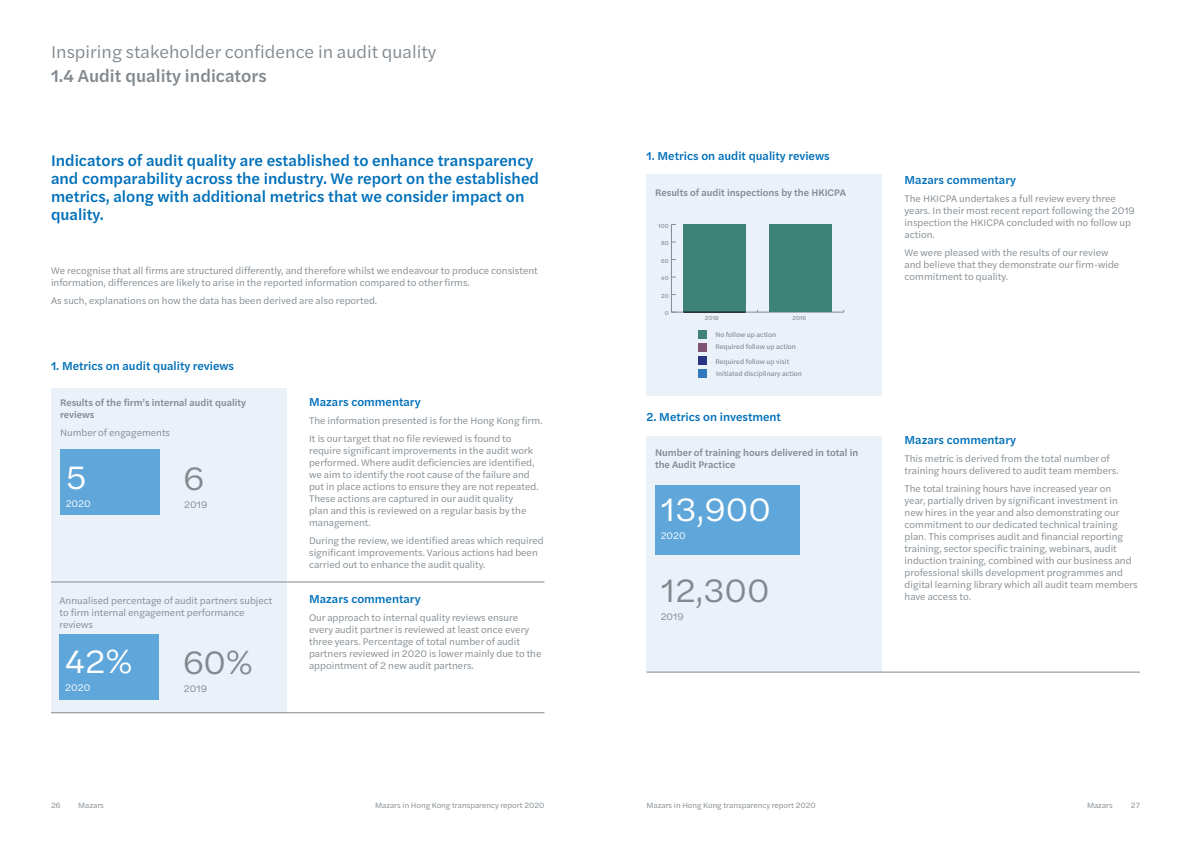
<style>
.page{position:relative;width:1191px;height:842px;background:#fff}
.page>*{position:absolute;margin:0;border:0;box-sizing:border-box;transform-origin:0 0}
.t1{font:34px "Halyard Text";color:#fff}
.t2{font:34px "Halyard Text";color:#81898f}
.t3{font:18px "Halyard Text";color:#81898f}
.t4{font:500 18px "Halyard Text";color:#81898f}
.t5{font:500 16px/18px "Halyard Text";color:#0070b9}
.t6{font:500 12px "Halyard Text";color:#0070b9}
.t7{font:10px/12px "Halyard Text";color:#81898f}
.t8{font:500 10px/12px "Halyard Text";color:#81898f}
.t9{font:10px "Halyard Text";color:#fff}
.t10{font:8px "Halyard Text";color:#81898f}
.t11{font:7px/12.7px "Halyard Text";color:#838990}
.t12{font:6px "Halyard Text";color:#838990}
</style>
<div class="page">
<div style="left:51px;top:388px;width:235px;height:325px;background:#ebf1f9"></div>
<div style="left:646px;top:174px;width:236px;height:222px;background:#ebf1f9"></div>
<hr style="left:51px;top:582px;width:493px;height:1px;background:#81898f">
<div style="left:60px;top:634px;width:99px;height:65px;background:#5fa6da"></div>
<div style="left:60px;top:450px;width:99px;height:65px;background:#5fa6da"></div>
<div style="left:698px;top:330px;width:9px;height:9px;background:#3e8375"></div>
<div style="left:698px;top:343px;width:9px;height:8px;background:#805375"></div>
<div style="left:698px;top:356px;width:9px;height:9px;background:#2b3483"></div>
<hr style="left:671px;top:312px;width:172px;height:1px;background:#838990">
<hr style="left:671px;top:224px;width:1px;height:88px;background:#838990">
<div style="left:683px;top:224px;width:62px;height:88px;background:#3e8375"></div>
<div style="left:769px;top:224px;width:62px;height:88px;background:#3e8375"></div>
<hr style="left:683px;top:312px;width:62px;height:1px;background:#000">
<div style="left:698px;top:370px;width:9px;height:8px;background:#3178bd"></div>
<div style="left:646px;top:436px;width:236px;height:236px;background:#ebf1f9"></div>
<div style="left:655px;top:485px;width:144px;height:69px;background:#5fa6da"></div>
<hr style="left:646px;top:672px;width:494px;height:1px;background:#81898f">
<hr style="left:51px;top:712px;width:493px;height:1px;background:#81898f">
<h2 class="t3" style="left:51px;top:39px;width:387px">Inspiring stakeholder confidence in audit quality</h2>
<h2 class="t4" style="left:51px;top:63px;width:217px">1.4 Audit quality indicators</h2>
<h3 class="t5" style="left:51px;top:151px;width:489px">Indicators of audit quality are established to enhance transparency and comparability across the industry. We report on the established metrics, along with additional metrics that we consider impact on quality.</h3>
<p class="t7" style="left:51px;top:264px;width:488px">We recognise that all firms are structured differently, and therefore whilst we endeavour to produce consistent information, differences are likely to arise in the reported information compared to other firms.</p>
<p class="t7" style="left:51px;top:294px;width:328px">As such, explanations on how the data has been derived are also reported.</p>
<p class="t6" style="left:51px;top:357px;width:185px">1. Metrics on audit quality reviews</p>
<p class="t8" style="left:60px;top:396px;width:187px">Results of the firm’s internal audit quality reviews</p>
<p class="t7" style="left:60px;top:427px;width:112px">Number of engagements</p>
<h1 class="t1" style="left:66px;top:453px;width:22px">5</h1>
<p class="t9" style="left:66px;top:496px;width:27px">2020</p>
<h1 class="t2" style="left:184px;top:453px;width:21px">6</h1>
<p class="t7" style="left:184px;top:498px;width:25px">2019</p>
<p class="t7" style="left:60px;top:594px;width:214px">Annualised percentage of audit partners subject to firm internal engagement performance reviews</p>
<h1 class="t1" style="left:65px;top:637px;width:69px">42%</h1>
<p class="t9" style="left:65px;top:680px;width:27px">2020</p>
<h1 class="t2" style="left:184px;top:638px;width:71px">60%</h1>
<p class="t7" style="left:184px;top:682px;width:25px">2019</p>
<p class="t6" style="left:309px;top:393px;width:113px">Mazars commentary</p>
<p class="t7" style="left:309px;top:411px;width:235px;line-height:18px">The information presented is for the Hong Kong firm.<br>It is our target that no file reviewed is found to</p>
<p class="t7" style="left:309px;top:444px;width:231px">require significant improvements in the audit work performed. Where audit deficiencies are identified, we aim to identify the root cause of the failure and put in place actions to ensure they are not repeated.<br>These actions are captured in our audit quality<br>plan and this is reviewed on a regular basis by the management.</p>
<p class="t7" style="left:309px;top:534px;width:236px">During the review, we identified areas which required significant improvements. Various actions had been carried out to enhance the audit quality.</p>
<p class="t6" style="left:309px;top:590px;width:113px">Mazars commentary</p>
<p class="t7" style="left:309px;top:611px;width:234px">Our approach to internal quality reviews ensure every audit partner is reviewed at least once every three years. Percentage of total number of audit partners reviewed in 2020 is lower mainly due to the appointment of 2 new audit partners.</p>
<p class="t6" style="left:646px;top:147px;width:185px">1. Metrics on audit quality reviews</p>
<p class="t8" style="left:655px;top:186px;width:192px">Results of audit inspections by the HKICPA</p>
<p class="t12" style="left:658px;top:221px;width:12px">100</p>
<p class="t12" style="left:661px;top:239px;width:9px">80</p>
<p class="t12" style="left:661px;top:256px;width:9px">60</p>
<p class="t12" style="left:661px;top:274px;width:9px">40</p>
<p class="t12" style="left:661px;top:291px;width:9px">20</p>
<p class="t12" style="left:665px;top:309px;width:5px">0</p>
<p class="t12" style="left:705px;top:314px;width:15px">2019</p>
<p class="t12" style="left:792px;top:314px;width:15px">2016</p>
<p class="t11" style="left:715px;top:327px;width:82px">No follow up action<br>Required follow up action</p>
<p class="t11" style="left:715px;top:354px;width:75px">Required follow up visit</p>
<p class="t11" style="left:716px;top:367px;width:87px">Initiated disciplinary action</p>
<p class="t6" style="left:646px;top:408px;width:136px">2. Metrics on investment</p>
<p class="t8" style="left:655px;top:446px;width:205px">Number of training hours delivered in total in the Audit Practice</p>
<h1 class="t1" style="left:660px;top:485px;width:112px">13,900</h1>
<p class="t9" style="left:660px;top:529px;width:27px">2020</p>
<h1 class="t2" style="left:660px;top:566px;width:110px">12,300</h1>
<p class="t7" style="left:660px;top:610px;width:25px">2019</p>
<p class="t6" style="left:904px;top:171px;width:113px">Mazars commentary</p>
<p class="t7" style="left:904px;top:192px;width:232px">The HKICPA undertakes a full review every three years. In their most recent report following the 2019 inspection the HKICPA concluded with no follow up action.</p>
<p class="t7" style="left:904px;top:246px;width:216px">We were pleased with the results of our review and believe that they demonstrate our firm-wide commitment to quality.</p>
<p class="t6" style="left:904px;top:432px;width:113px">Mazars commentary</p>
<p class="t7" style="left:904px;top:453px;width:216px">This metric is derived from the total number of training hours delivered to audit team members.</p>
<p class="t7" style="left:904px;top:483px;width:235px">The total training hours have increased year on<br>year, partially driven by significant investment in new hires in the year and also demonstrating our commitment to our dedicated technical training plan. This comprises audit and financial reporting training, sector specific training, webinars, audit induction training, combined with our business and professional skills development programmes and digital learning library which all audit team members have access to.</p>
<p class="t10" style="left:375px;top:800px;width:171px">Mazars in Hong Kong transparency report 2020</p>
<p class="t10" style="left:646px;top:800px;width:171px">Mazars in Hong Kong transparency report 2020</p>
<p class="t10" style="left:51px;top:800px;width:11px">26</p>
<p class="t10" style="left:78px;top:800px;width:27px">Mazars</p>
<p class="t10" style="left:1087px;top:800px;width:27px">Mazars</p>
<p class="t10" style="left:1131px;top:800px;width:10px">27</p>
</div>
